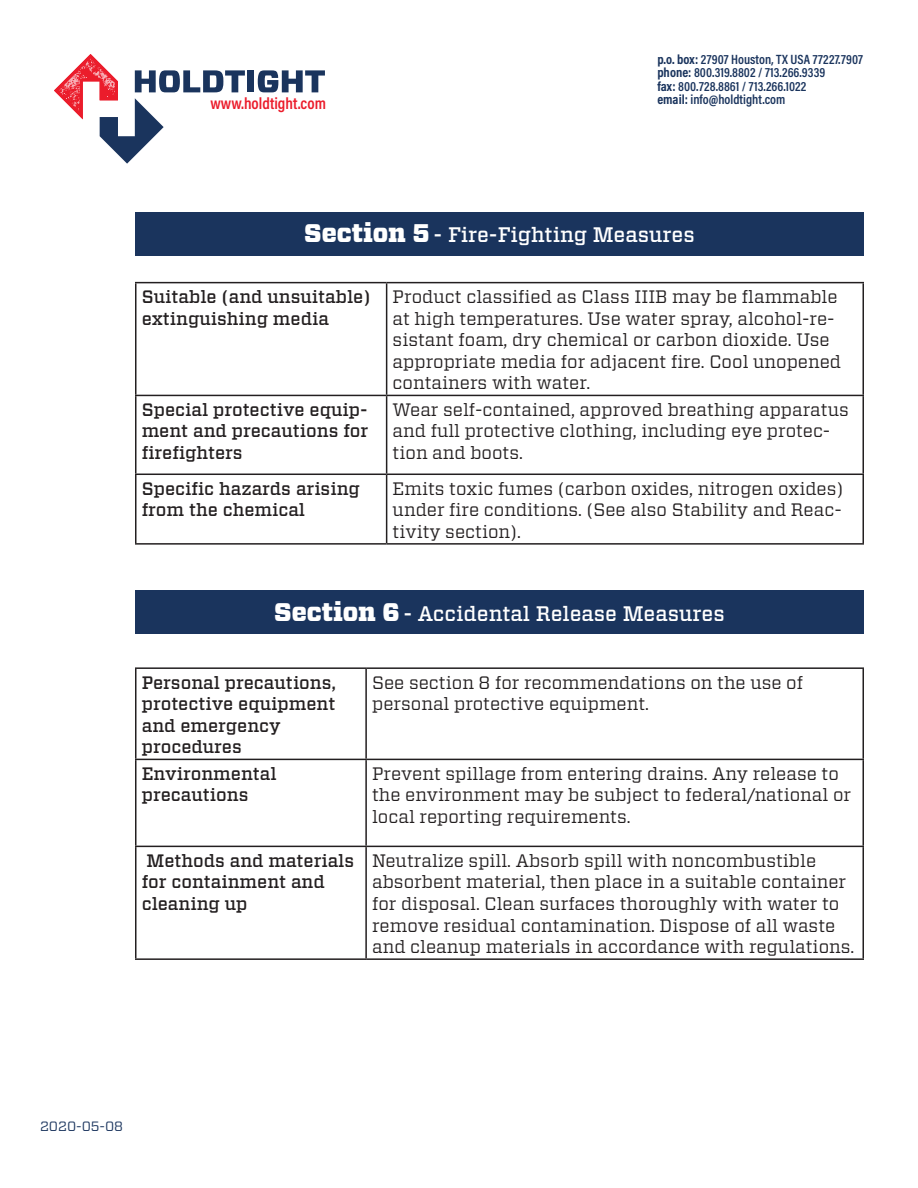
<style>
.page{position:relative;width:918px;height:1188px;background:#fff}
.page>*{position:absolute;margin:0;border:0;box-sizing:border-box;transform-origin:0 0}
.t1{font:500 21px "Vitesse";color:#fff}
.t2{font:18px/21.6px "Vitesse";color:#231f20}
.t3{font:500 18px/21.6px "Vitesse";color:#231f20}
.t4{font:600 16.5px "Acumin Pro Cond";color:#eb1c2b}
.t5{font:600 13.5px/13.5px "Acumin Pro Cond";color:#1a345d}
.t6{font:13.5px "Vitesse";color:#1a345d}
.s1{font-weight:700}
.s2{font-weight:900;font-size:25.5px}
</style>
<div class="page">
<div style="left:247px;top:70px;width:7px;height:22px;background:#1a345d"></div>
<svg style="left:258px;top:70px;width:67px;height:22px"></svg>
<svg style="left:54px;top:54px;width:191px;height:110px"></svg>
<div style="left:135px;top:591px;width:729px;height:43px;background:#1a345d"></div>
<div style="left:135px;top:212px;width:729px;height:43px;background:#1a345d"></div>
<hr style="left:135px;top:282px;width:252px;height:1px;background:#231f20">
<hr style="left:135px;top:283px;width:1px;height:112px;background:#231f20">
<hr style="left:387px;top:282px;width:477px;height:1px;background:#231f20">
<hr style="left:386px;top:283px;width:1px;height:112px;background:#231f20">
<hr style="left:862px;top:283px;width:2px;height:112px;background:#231f20">
<hr style="left:135px;top:395px;width:252px;height:1px;background:#231f20">
<hr style="left:135px;top:396px;width:1px;height:78px;background:#231f20">
<hr style="left:387px;top:395px;width:477px;height:1px;background:#231f20">
<hr style="left:386px;top:396px;width:1px;height:78px;background:#231f20">
<hr style="left:862px;top:396px;width:2px;height:78px;background:#231f20">
<hr style="left:135px;top:474px;width:252px;height:1px;background:#231f20">
<hr style="left:135px;top:475px;width:1px;height:68px;background:#231f20">
<hr style="left:387px;top:474px;width:477px;height:1px;background:#231f20">
<hr style="left:386px;top:475px;width:1px;height:68px;background:#231f20">
<hr style="left:862px;top:475px;width:2px;height:68px;background:#231f20">
<hr style="left:135px;top:543px;width:252px;height:2px;background:#231f20">
<hr style="left:387px;top:543px;width:477px;height:2px;background:#231f20">
<hr style="left:135px;top:667px;width:231px;height:2px;background:#231f20">
<hr style="left:135px;top:669px;width:1px;height:90px;background:#231f20">
<hr style="left:366px;top:667px;width:498px;height:2px;background:#231f20">
<hr style="left:365px;top:669px;width:2px;height:90px;background:#231f20">
<hr style="left:862px;top:669px;width:2px;height:90px;background:#231f20">
<hr style="left:135px;top:759px;width:231px;height:1px;background:#231f20">
<hr style="left:135px;top:760px;width:1px;height:86px;background:#231f20">
<hr style="left:366px;top:759px;width:498px;height:1px;background:#231f20">
<hr style="left:365px;top:760px;width:2px;height:86px;background:#231f20">
<hr style="left:862px;top:760px;width:2px;height:86px;background:#231f20">
<hr style="left:135px;top:846px;width:231px;height:1px;background:#231f20">
<hr style="left:135px;top:847px;width:1px;height:111px;background:#231f20">
<hr style="left:366px;top:846px;width:498px;height:1px;background:#231f20">
<hr style="left:365px;top:847px;width:2px;height:111px;background:#231f20">
<hr style="left:862px;top:847px;width:2px;height:111px;background:#231f20">
<hr style="left:135px;top:958px;width:231px;height:2px;background:#231f20">
<hr style="left:366px;top:958px;width:498px;height:2px;background:#231f20">
<p class="t5" style="left:657px;top:52px;width:207px"><span class="s1">p.o. box:</span> 27907 Houston, TX USA 77227.7907 <span class="s1">phone:</span> 800.319.8802 / 713.266.9339<br><span class="s1">fax:</span> 800.728.8861 / 713.266.1022</p>
<p class="t4" style="left:211px;top:93px;width:117px">www.holdtight.com</p>
<p class="t5" style="left:657px;top:93px;width:130px"><span class="s1">email:</span> info@holdtight.com</p>
<p class="t1" style="left:304px;top:221px;width:392px"><span class="s2">Section 5</span> - Fire-Fighting Measures</p>
<p class="t3" style="left:142px;top:286px;width:230px">Suitable (and unsuitable) extinguishing media</p>
<p class="t2" style="left:393px;top:286px;width:450px">Product classified as Class IIIB may be flammable at high temperatures. Use water spray, alcohol-re&shy;sistant foam, dry chemical or carbon dioxide. Use appropriate media for adjacent fire. Cool unopened containers with water.</p>
<p class="t3" style="left:142px;top:399px;width:228px;text-align:justify">Special protective equip&shy;ment and precautions for firefighters</p>
<p class="t2" style="left:393px;top:398px;width:458px">Wear self-contained, approved breathing apparatus and full protective clothing, including eye protec&shy;tion and boots.</p>
<p class="t3" style="left:142px;top:478px;width:220px">Specific hazards arising from the chemical</p>
<p class="t2" style="left:393px;top:477px;width:452px;text-align:justify">Emits toxic fumes (carbon oxides, nitrogen oxides) under fire conditions. (See also Stability and Reac&shy;tivity section).</p>
<p class="t1" style="left:274px;top:600px;width:452px"><span class="s2">Section 6</span> - Accidental Release Measures</p>
<p class="t3" style="left:142px;top:672px;width:196px">Personal precautions, protective equipment and emergency procedures</p>
<p class="t2" style="left:372px;top:671px;width:432px">See section 8 for recommendations on the use of personal protective equipment.</p>
<p class="t3" style="left:142px;top:763px;width:136px">Environmental precautions</p>
<p class="t2" style="left:372px;top:762px;width:481px">Prevent spillage from entering drains. Any release to the environment may be subject to federal/national or local reporting requirements.</p>
<p class="t3" style="left:142px;top:850px;width:214px">Methods and materials for containment and cleaning up</p>
<p class="t2" style="left:372px;top:849px;width:484px">Neutralize spill. Absorb spill with noncombustible absorbent material, then place in a suitable container for disposal. Clean surfaces thoroughly with water to remove residual contamination. Dispose of all waste and cleanup materials in accordance with regulations.</p>
<p class="t6" style="left:40px;top:1117px;width:85px">2020-05-08</p>
</div>
